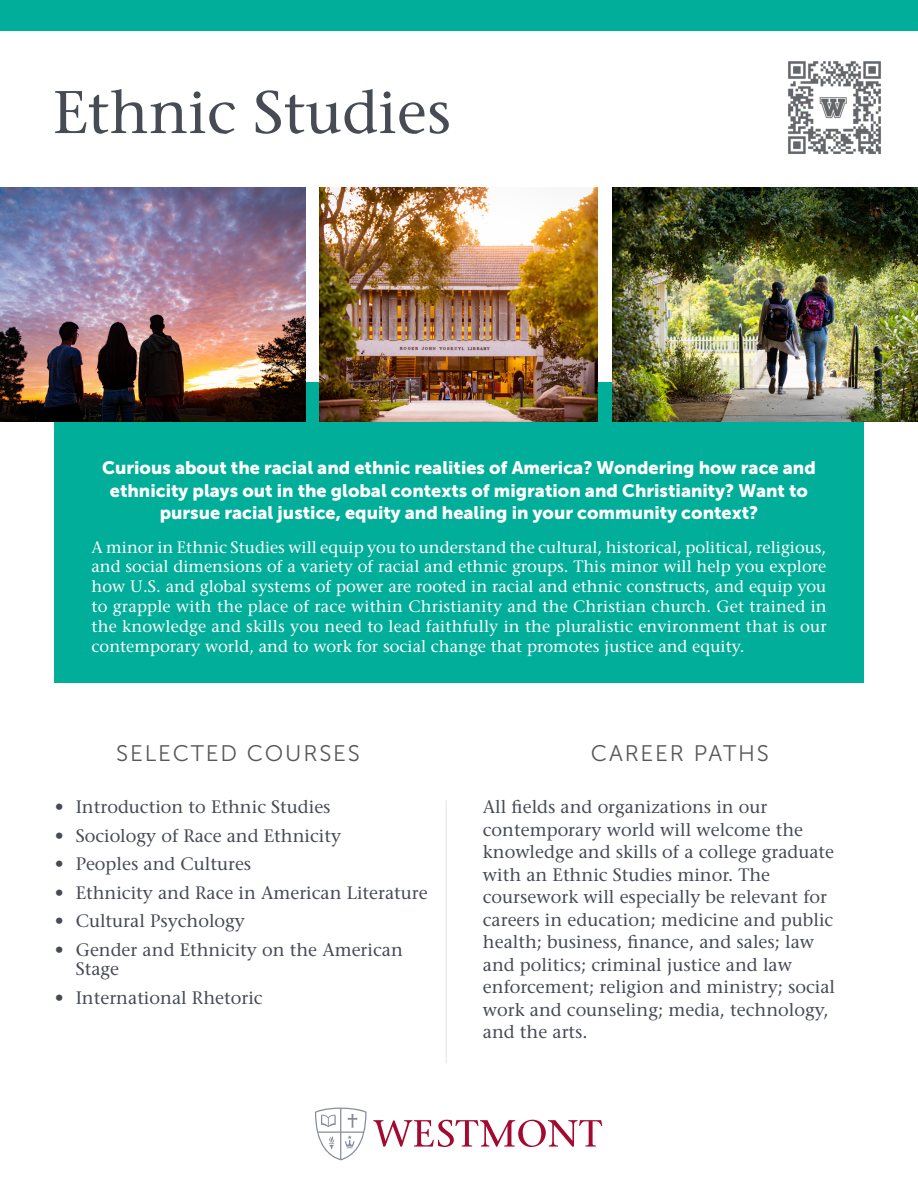
<style>
.page{position:relative;width:918px;height:1188px;background:#fff}
.page>*{position:absolute;margin:0;border:0;box-sizing:border-box;transform-origin:0 0}
.t1{font:500 60px "Stone Serif Std";color:#464b54}
.t2{font:22.5px "Museo Sans 300";letter-spacing:.08em;color:#57585a}
.bullets{font:500 18px/22.5px "Stone Serif Std";color:#464b54}
.museo_sans{font:18px/22.5px "Museo Sans 900";color:#fff;text-align:center}
.museo_sans-2{font:500 16.5px/19.8px "Stone Serif Std";color:#fff;text-align:justify}
</style>
<div class="page">
<div style="left:0;top:0;width:918px;height:31px;background:#00ae9a"></div>
<div style="left:54px;top:382px;width:810px;height:301px;background:#00ae9a"></div>
<img style="left:612px;top:188px;width:306px;height:234px">
<hr style="left:446px;top:800px;width:1px;height:263px;background:#e2e4e2">
<svg style="left:373px;top:1120px;width:229px;height:27px"></svg>
<svg style="left:315px;top:1108px;width:52px;height:52px"></svg>
<img style="left:0;top:188px;width:306px;height:234px">
<img style="left:319px;top:188px;width:279px;height:234px">
<img style="left:788px;top:61px;width:93px;height:93px">
<p class="t1" style="left:53px;top:77px;width:400px">Ethnic Studies</p>
<p class="museo_sans" style="left:102px;top:457px;width:715px">Curious about the racial and ethnic realities of America? Wondering how race and ethnicity plays out in the global contexts of migration and Christianity? Want to pursue racial justice, equity and healing in your community context?</p>
<p class="museo_sans-2" style="left:92px;top:537px;width:737px">A minor in Ethnic Studies will equip you to understand the cultural, historical, political, religious, and social dimensions of a variety of racial and ethnic groups. This minor will help you explore how U.S. and global systems of power are rooted in racial and ethnic constructs, and equip you to grapple with the place of race within Christianity and the Christian church. Get trained in the knowledge and skills you need to lead faithfully in the pluralistic environment that is our contemporary world, and to work for social change that promotes justice and equity.</p>
<p class="t2" style="left:116px;top:741px;width:245px">SELECTED COURSES</p>
<p class="t2" style="left:591px;top:741px;width:179px">CAREER PATHS</p>
<p class="bullets" style="left:55px;top:796px;width:277px">• Introduction to Ethnic Studies</p>
<p class="bullets" style="left:55px;top:824px;width:288px">• Sociology of Race and Ethnicity</p>
<p class="bullets" style="left:55px;top:853px;width:198px">• Peoples and Cultures</p>
<p class="bullets" style="left:55px;top:881px;width:375px">• Ethnicity and Race in American Literature</p>
<p class="bullets" style="left:55px;top:910px;width:192px">• Cultural Psychology</p>
<p class="bullets" style="left:76px;top:940px;width:329px;line-height:19.5px;text-indent:-21px">• Gender and Ethnicity on the American<br>Stage</p>
<p class="bullets" style="left:55px;top:986px;width:209px">• International Rhetoric</p>
<p class="bullets" style="left:483px;top:796px;width:354px">All fields and organizations in our contemporary world will welcome the knowledge and skills of a college graduate with an Ethnic Studies minor. The coursework will especially be relevant for careers in education; medicine and public health; business, finance, and sales; law and politics; criminal justice and law enforcement; religion and ministry; social work and counseling; media, technology, and the arts.</p>
</div>
